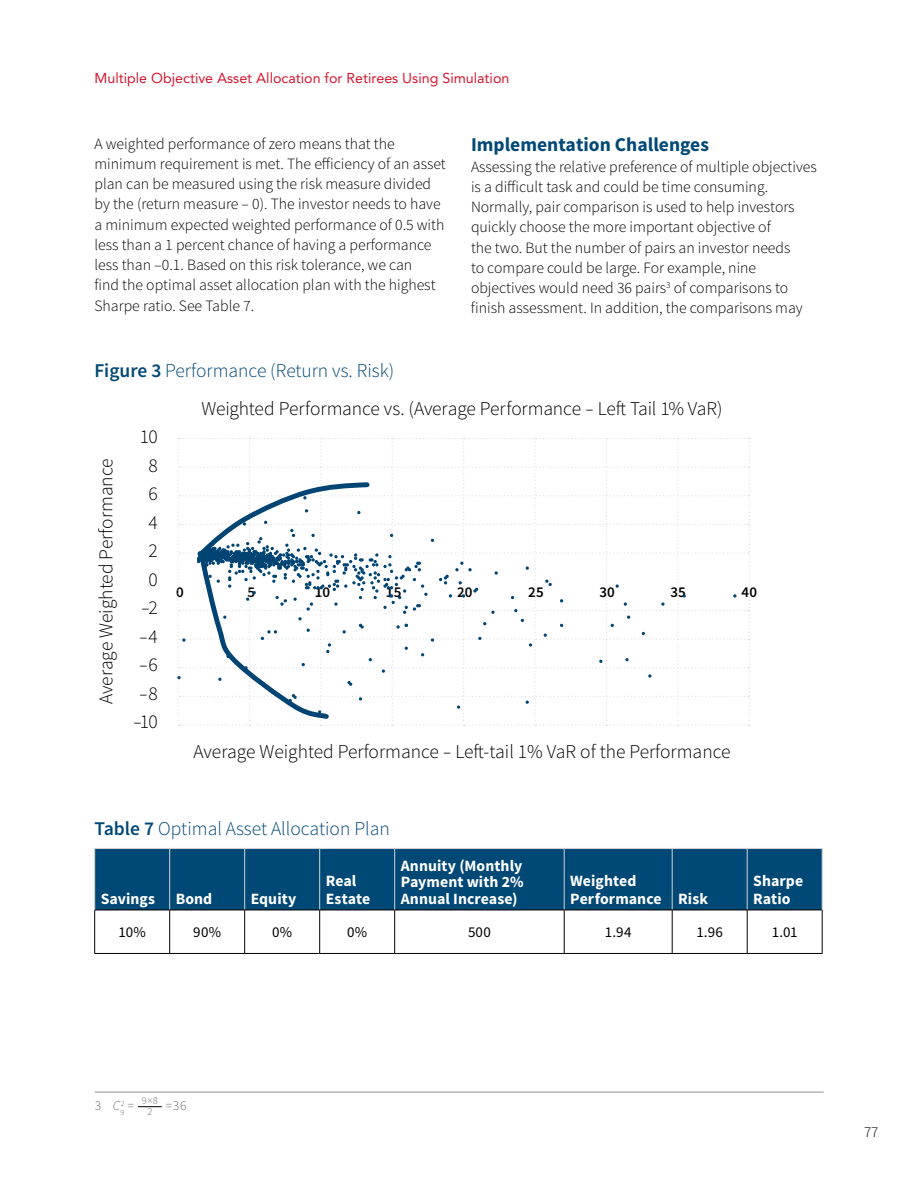
<style>
.page{position:relative;width:918px;height:1188px;background:#fff}
.page>*{position:absolute;margin:0;border:0;box-sizing:border-box;transform-origin:0 0}
.t1{font:300 19.5px/28.5px "Source Sans Pro";color:#000;text-align:right}
.t2{font:300 19.5px "Source Sans Pro";color:#004876}
.t3{font:700 19.5px "Source Sans Pro";color:#004876}
.t4{font:300 15.75px/20.2px "Source Sans Pro";color:#000}
.t5{font:700 15.75px/18px "Source Sans Pro";letter-spacing:.005em;color:#fff}
.t6{font:15px "Source Sans Pro";letter-spacing:.01em;color:#000}
.t7{font:600 15px "Source Sans Pro";letter-spacing:.005em;color:#000}
.t8{font:300 15px "Source Sans Pro";color:#000}
.t9{font:14.25px "Avenir LT Std";color:#d51730}
.t10{font:300 13.5px "Source Sans Pro";color:#6d6e71}
.t11{font:300 10.5px "Source Sans Pro";color:#6d6e71}
.t12{font:300 7.8px "Source Sans Pro";color:#6d6e71}
.s1{font-weight:600;color:#004876}
.s2{color:#004876}
.s3{font-weight:600}
.s4{font-style:italic}
</style>
<div class="page">
<hr style="left:95px;top:1092px;width:729px;height:1px;background:#939598">
<svg style="left:138px;top:1106px;width:24px;height:1px"></svg>
<svg style="left:177px;top:438px;width:573px;height:288px"></svg>
<svg style="left:190px;top:480px;width:182px;height:243px"></svg>
<div style="left:95px;top:849px;width:727px;height:61px;background:#004876"></div>
<hr style="left:169px;top:849px;width:1px;height:61px;background:#d1d3d4">
<hr style="left:244px;top:849px;width:1px;height:61px;background:#d1d3d4">
<hr style="left:319px;top:849px;width:1px;height:61px;background:#d1d3d4">
<hr style="left:564px;top:849px;width:1px;height:61px;background:#d1d3d4">
<hr style="left:672px;top:849px;width:1px;height:61px;background:#d1d3d4">
<hr style="left:747px;top:849px;width:1px;height:61px;background:#d1d3d4">
<hr style="left:94px;top:910px;width:76px;height:1px;background:#000">
<hr style="left:170px;top:910px;width:75px;height:1px;background:#000">
<hr style="left:169px;top:910px;width:1px;height:43px;background:#000">
<hr style="left:245px;top:910px;width:75px;height:1px;background:#000">
<hr style="left:244px;top:910px;width:1px;height:43px;background:#000">
<hr style="left:320px;top:910px;width:75px;height:1px;background:#000">
<hr style="left:319px;top:910px;width:1px;height:43px;background:#000">
<hr style="left:394px;top:910px;width:1px;height:43px;background:#000">
<hr style="left:564px;top:910px;width:1px;height:43px;background:#000">
<hr style="left:672px;top:910px;width:1px;height:43px;background:#000">
<hr style="left:747px;top:910px;width:1px;height:43px;background:#000">
<hr style="left:394px;top:849px;width:1px;height:61px;background:#d1d3d4">
<hr style="left:395px;top:910px;width:169px;height:1px;background:#000">
<hr style="left:564px;top:910px;width:108px;height:1px;background:#000">
<hr style="left:672px;top:910px;width:75px;height:1px;background:#000">
<hr style="left:747px;top:910px;width:75px;height:1px;background:#000">
<hr style="left:94px;top:848px;width:76px;height:1px;background:#d1d3d4">
<hr style="left:94px;top:849px;width:1px;height:61px;background:#d1d3d4">
<hr style="left:170px;top:848px;width:75px;height:1px;background:#d1d3d4">
<hr style="left:245px;top:848px;width:75px;height:1px;background:#d1d3d4">
<hr style="left:320px;top:848px;width:75px;height:1px;background:#d1d3d4">
<hr style="left:395px;top:848px;width:169px;height:1px;background:#d1d3d4">
<hr style="left:564px;top:848px;width:108px;height:1px;background:#d1d3d4">
<hr style="left:672px;top:848px;width:75px;height:1px;background:#d1d3d4">
<hr style="left:747px;top:848px;width:75px;height:1px;background:#d1d3d4">
<hr style="left:822px;top:849px;width:1px;height:61px;background:#d1d3d4">
<hr style="left:94px;top:910px;width:1px;height:43px;background:#000">
<hr style="left:822px;top:910px;width:1px;height:43px;background:#000">
<hr style="left:94px;top:953px;width:76px;height:1px;background:#000">
<hr style="left:170px;top:953px;width:75px;height:1px;background:#000">
<hr style="left:245px;top:953px;width:75px;height:1px;background:#000">
<hr style="left:320px;top:953px;width:75px;height:1px;background:#000">
<hr style="left:395px;top:953px;width:169px;height:1px;background:#000">
<hr style="left:564px;top:953px;width:108px;height:1px;background:#000">
<hr style="left:672px;top:953px;width:75px;height:1px;background:#000">
<hr style="left:747px;top:953px;width:75px;height:1px;background:#000">
<p class="t9" style="left:94px;top:70px;width:416px">Multiple Objective Asset Allocation for Retirees Using Simulation</p>
<p class="t4" style="left:94px;top:133px;width:353px">A weighted performance of zero means that the minimum requirement is met. The efficiency of an asset plan can be measured using the risk measure divided by the (return measure – 0). The investor needs to have a minimum expected weighted performance of 0.5 with less than a 1 percent chance of having a performance less than –0.1. Based on this risk tolerance, we can<br>find the optimal asset allocation plan with the highest Sharpe ratio. See Table 7.</p>
<p class="t3" style="left:471px;top:132px;width:239px">Implementation Challenges</p>
<p class="t4" style="left:471px;top:156px;width:347px">Assessing the relative preference of multiple objectives is a difficult task and could be time consuming.<br>Normally, pair comparison is used to help investors quickly choose the more important objective of<br>the two. But the number of pairs an investor needs<br>to compare could be large. For example, nine objectives would need 36 pairs<sup>3</sup> of comparisons to finish assessment. In addition, the comparisons may</p>
<p class="t1" style="left:202px;top:352px;width:523px;line-height:37.8px;text-align:left;text-indent:-107px"><span class="s1">Figure 3</span> <span class="s2">Performance (Return vs. Risk)<br></span>Weighted Performance vs. (Average Performance - Left Tail 1% VaR)</p>
<p class="t1" style="left:92px;top:704px;width:247px;rotate:-90deg">Average Weighted Performance</p>
<p class="t1" style="left:133px;top:422px;width:26px">10<br>8<br>6<br>4<br>2<br>0 -2 -4 -6 -8 -10</p>
<p class="t7" style="left:176px;top:583px;width:9px">0</p>
<p class="t7" style="left:247px;top:583px;width:9px">5</p>
<p class="t7" style="left:315px;top:583px;width:17px">10</p>
<p class="t7" style="left:386px;top:583px;width:17px">15</p>
<p class="t7" style="left:457px;top:583px;width:17px">20</p>
<p class="t7" style="left:528px;top:583px;width:17px">25</p>
<p class="t7" style="left:599px;top:583px;width:17px">30</p>
<p class="t7" style="left:671px;top:583px;width:17px">35</p>
<p class="t7" style="left:742px;top:583px;width:17px">40</p>
<p class="t1" style="left:194px;top:738px;width:538px">Average Weighted Performance - Left-tail 1% VaR of the Performance</p>
<p class="t2" style="left:94px;top:816px;width:297px"><span class="s3">Table 7</span> Optimal Asset Allocation Plan</p>
<p class="t5" style="left:101px;top:890px;width:56px">Savings</p>
<p class="t5" style="left:176px;top:890px;width:38px">Bond</p>
<p class="t5" style="left:251px;top:890px;width:47px">Equity</p>
<p class="t5" style="left:326px;top:872px;width:46px">Real<br>Estate</p>
<p class="t5" style="left:401px;top:858px;width:124px;line-height:16.5px;text-align:justify">Annuity (Monthly Payment with 2% Annual Increase)</p>
<p class="t5" style="left:570px;top:872px;width:139px">Weighted<br>Performance Risk</p>
<p class="t5" style="left:753px;top:872px;width:52px">Sharpe<br>Ratio</p>
<p class="t6" style="left:119px;top:923px;width:29px">10%</p>
<p class="t6" style="left:193px;top:923px;width:29px">90%</p>
<p class="t6" style="left:272px;top:923px;width:22px">0%</p>
<p class="t6" style="left:347px;top:923px;width:22px">0%</p>
<p class="t6" style="left:468px;top:923px;width:24px">500</p>
<p class="t6" style="left:605px;top:923px;width:28px">1.94</p>
<p class="t6" style="left:696px;top:923px;width:28px">1.96</p>
<p class="t6" style="left:772px;top:923px;width:27px">1.01</p>
<p class="t10" style="left:95px;top:1098px;width:31px">3 <span class="s4">C</span><sup>2</sup></p>
<p class="t12" style="left:121px;top:1108px;width:15px">9 <sup>=</sup></p>
<p class="t11" style="left:142px;top:1094px;width:18px">9×8</p>
<p class="t10" style="left:147px;top:1098px;width:41px"><sub>2</sub> =36</p>
<p class="t8" style="left:864px;top:1123px;width:16px">77</p>
</div>
